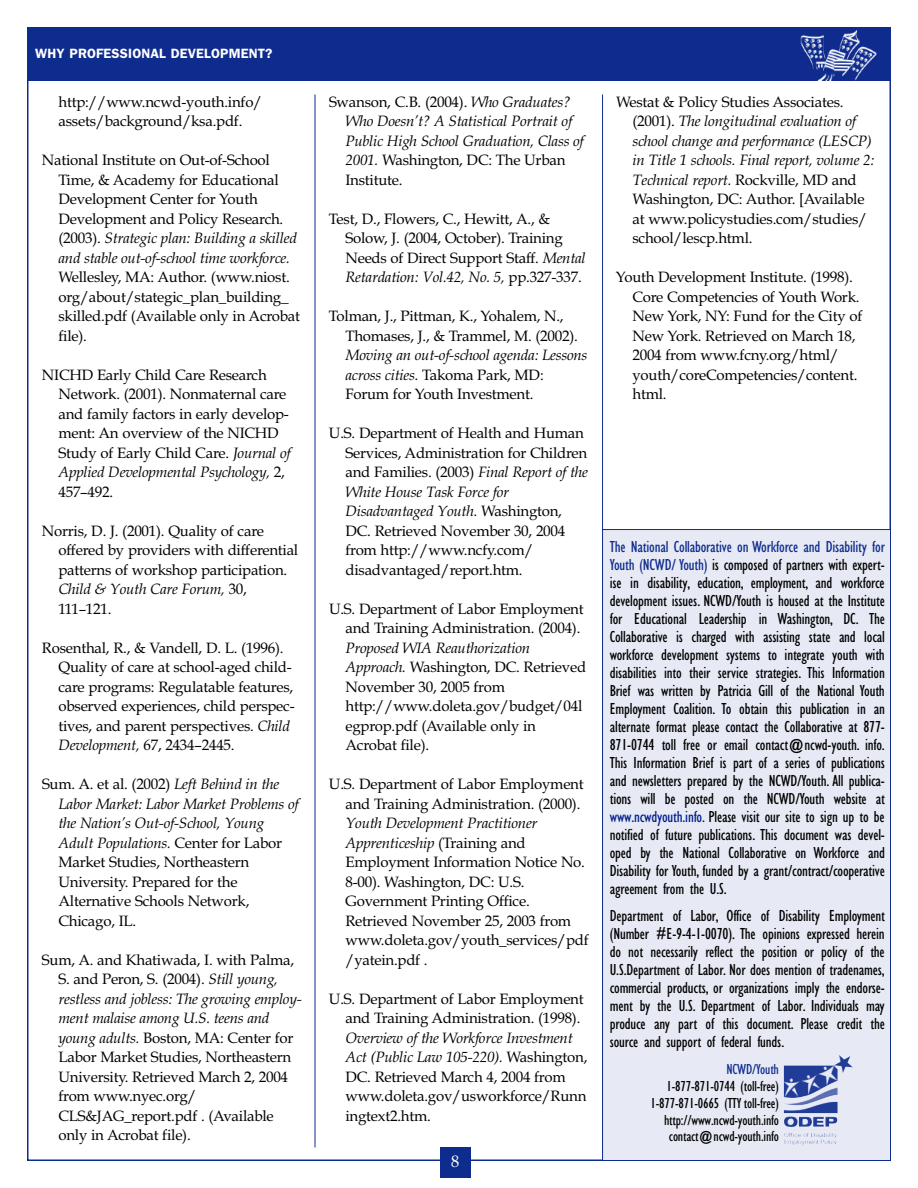
<style>
.page{position:relative;width:918px;height:1188px;background:#fff}
.page>*{position:absolute;margin:0;border:0;box-sizing:border-box;transform-origin:0 0}
.t1{font:condensed 16.5px/18px "Gill Sans";letter-spacing:-.01em;color:#000;text-align:justify}
.t2{font:16.5px "Book Antiqua";color:#fff}
.t3{font:15px/19.5px "Book Antiqua";letter-spacing:-.015em;color:#000}
.t4{font:italic 15px/19.5px "Book Antiqua";letter-spacing:-.015em;color:#000}
.t5{font:condensed 15px/16.8px "Gill Sans";letter-spacing:-.01em;color:#000;text-align:right}
.t6{font:condensed 15px "Gill Sans";letter-spacing:-.01em;color:#0e2b8e}
.t7{font:600 13.5px "Franklin Gothic";letter-spacing:.01em;color:#fff}
.s1{font-style:italic}
.s2{font-style:normal}
.s3{color:#0e2b8e}
.s4{color:#001f8d}
</style>
<div class="page">
<div style="left:602px;top:529px;width:288px;height:631px;background:#e7eaf4"></div>
<svg style="left:783px;top:1055px;width:70px;height:89px"></svg>
<img style="left:788px;top:1139px;width:49px;height:6px">
<hr style="left:603px;top:529px;width:288px;height:1px;background:#0e2b8e">
<div style="left:27px;top:27px;width:864px;height:54px;background:#0e2b8e"></div>
<img style="left:800px;top:30px;width:77px;height:50px">
<hr style="left:315px;top:94px;width:1px;height:1054px;background:#0e2b8e">
<hr style="left:602px;top:94px;width:1px;height:1067px;background:#0e2b8e">
<div style="left:440px;top:1148px;width:30px;height:30px;background:#0e2b8e"></div>
<p class="t7" style="left:35px;top:45px;width:239px">WHY PROFESSIONAL DEVELOPMENT?</p>
<p class="t3" style="left:58px;top:92px;width:205px">http://www.ncwd-youth.info/ assets/background/ksa.pdf.</p>
<p class="t3" style="left:58px;top:150px;width:240px;text-indent:-17px">National Institute on Out-of-School Time, &amp; Academy for Educational Development Center for Youth Development and Policy Research. (2003). <span class="s1">Strategic plan: Building a skilled and stable out-of-school time workforce.</span></p>
<p class="t3" style="left:58px;top:267px;width:243px">Wellesley, MA: Author. (www.niost. org/about/stategic_plan_building_ skilled.pdf (Available only in Acrobat file).</p>
<p class="t3" style="left:58px;top:365px;width:234px;text-indent:-16px">NICHD Early Child Care Research<br>Network. (2001). Nonmaternal care and family factors in early develop&shy;ment: An overview of the NICHD<br>Study of Early Child Care. <span class="s1">Journal of<br>Applied Developmental Psychology,</span> 2,<br>457–492.</p>
<p class="t3" style="left:58px;top:521px;width:241px;text-indent:-17px">Norris, D. J. (2001). Quality of care offered by providers with differential patterns of workshop participation.<br><span class="s1">Child &amp; Youth Care Forum,</span> 30,<br>111–121.</p>
<p class="t3" style="left:58px;top:638px;width:238px;text-indent:-17px">Rosenthal, R., &amp; Vandell, D. L. (1996).<br>Quality of care at school-aged child&shy;care programs: Regulatable features, observed experiences, child perspec&shy;tives, and parent perspectives. <span class="s1">Child Development,</span> 67, 2434–2445.</p>
<p class="t3" style="left:58px;top:774px;width:242px;text-indent:-16px">Sum. A. et al. (2002) <span class="s1">Left Behind in the<br>Labor Market: Labor Market Problems of the Nation’s Out-of-School, Young<br>Adult Populations.</span> Center for Labor<br>Market Studies, Northeastern<br>University. Prepared for the<br>Alternative Schools Network,<br>Chicago, IL.</p>
<p class="t3" style="left:58px;top:950px;width:245px;text-indent:-17px">Sum, A. and Khatiwada, I. with Palma, S. and Peron, S. (2004). <span class="s1">Still young, restless and jobless: The growing employ&shy;ment malaise among U.S. teens and young adults.</span> Boston, MA: Center for Labor Market Studies, Northeastern University. Retrieved March 2, 2004 from www.nyec.org/ CLS&amp;JAG_report.pdf . (Available only in Acrobat file).</p>
<p class="t4" style="left:345px;top:92px;width:240px;text-indent:-16px"><span class="s2">Swanson, C.B. (2004).</span> Who Graduates?<br>Who Doesn’t? A Statistical Portrait of<br>Public High School Graduation, Class of<br>2001. <span class="s2">Washington, DC: The Urban<br>Institute.</span></p>
<p class="t3" style="left:345px;top:209px;width:242px;text-indent:-17px">Test, D., Flowers, C., Hewitt, A., &amp; Solow, J. (2004, October). Training Needs of Direct Support Staff. <span class="s1">Mental Retardation: Vol.42, No. 5,</span> pp.327-337.</p>
<p class="t3" style="left:346px;top:306px;width:234px;text-indent:-17px">Tolman, J., Pittman, K., Yohalem, N.,<br>Thomases, J., &amp; Trammel, M. (2002).</p>
<p class="t4" style="left:345px;top:345px;width:243px">Moving an out-of-school agenda: Lessons across cities. <span class="s2">Takoma Park, MD:<br>Forum for Youth Investment.</span></p>
<p class="t3" style="left:345px;top:423px;width:244px;text-indent:-16px">U.S. Department of Health and Human Services, Administration for Children and Families. (2003) <span class="s1">Final Report of the White House Task Force for Disadvantaged Youth.</span> Washington, DC. Retrieved November 30, 2004 from http://www.ncfy.com/ disadvantaged/report.htm.</p>
<p class="t3" style="left:329px;top:599px;width:256px;text-align:right">U.S. Department of Labor Employment and Training Administration. (2004).</p>
<p class="t3" style="left:345px;top:638px;width:242px"><span class="s1">Proposed WIA Reauthorization<br>Approach.</span> Washington, DC. Retrieved<br>November 30, 2005 from http://www.doleta.gov/budget/04l egprop.pdf (Available only in<br>Acrobat file).</p>
<p class="t3" style="left:329px;top:774px;width:256px;text-align:right">U.S. Department of Labor Employment and Training Administration. (2000).</p>
<p class="t3" style="left:345px;top:813px;width:245px"><span class="s1">Youth Development Practitioner<br>Apprenticeship</span> (Training and<br>Employment Information Notice No.<br>8-00). Washington, DC: U.S.<br>Government Printing Office.<br>Retrieved November 25, 2003 from www.doleta.gov/youth_services/pdf /yatein.pdf .</p>
<p class="t3" style="left:329px;top:989px;width:256px;text-align:right">U.S. Department of Labor Employment and Training Administration. (1998).</p>
<p class="t3" style="left:345px;top:1028px;width:244px"><span class="s1">Overview of the Workforce Investment<br>Act (Public Law 105-220).</span> Washington,<br>DC. Retrieved March 4, 2004 from www.doleta.gov/usworkforce/Runn ingtext2.htm.</p>
<p class="t2" style="left:451px;top:1152px;width:10px">8</p>
<p class="t3" style="left:632px;top:92px;width:243px;text-indent:-16px">Westat &amp; Policy Studies Associates. (2001). <span class="s1">The longitudinal evaluation of school change and performance (LESCP) in Title 1 schools. Final report, volume 2:<br>Technical report.</span> Rockville, MD and Washington, DC: Author. [Available at www.policystudies.com/studies/ school/lescp.html.</p>
<p class="t3" style="left:632px;top:267px;width:231px;text-indent:-17px">Youth Development Institute. (1998).<br>Core Competencies of Youth Work.<br>New York, NY: Fund for the City of<br>New York. Retrieved on March 18,<br>2004 from www.fcny.org/html/ youth/coreCompetencies/content. html.</p>
<p class="t1" style="left:610px;top:539px;width:277px"><span class="s3">The National Collaborative on Workforce and Disability for Youth (NCWD/ Youth)</span> is composed of partners with expert&shy;ise in disability, education, employment, and workforce development issues. NCWD/Youth is housed at the Institute for Educational Leadership in Washington, DC. The Collaborative is charged with assisting state and local workforce development systems to integrate youth with disabilities into their service strategies. This Information Brief was written by Patricia Gill of the National Youth Employment Coalition. To obtain this publication in an alternate format please contact the Collaborative at 877- 871-0744 toll free or email contact@ncwd-youth. info.<br>This Information Brief is part of a series of publications and newsletters prepared by the NCWD/Youth. All publica&shy;tions will be posted on the NCWD/Youth website at <span class="s4">www.ncwdyouth.info.</span> Please visit our site to sign up to be notified of future publications. This document was devel&shy;oped by the National Collaborative on Workforce and Disability for Youth, funded by a grant/contract/cooperative agreement from the U.S.</p>
<p class="t1" style="left:610px;top:908px;width:277px">Department of Labor, Office of Disability Employment (Number #E-9-4-1-0070). The opinions expressed herein do not necessarily reflect the position or policy of the U.S.Department of Labor. Nor does mention of tradenames, commercial products, or organizations imply the endorse&shy;ment by the U.S. Department of Labor. Individuals may produce any part of this document. Please credit the source and support of federal funds.</p>
<p class="t6" style="left:726px;top:1063px;width:54px">NCWD/Youth</p>
<p class="t5" style="left:650px;top:1079px;width:130px">1-877-871-0744 (toll-free)<br>1-877-871-0665 (TTY toll-free) http://www.ncwd-youth.info contact@ncwd-youth.info</p>
</div>
